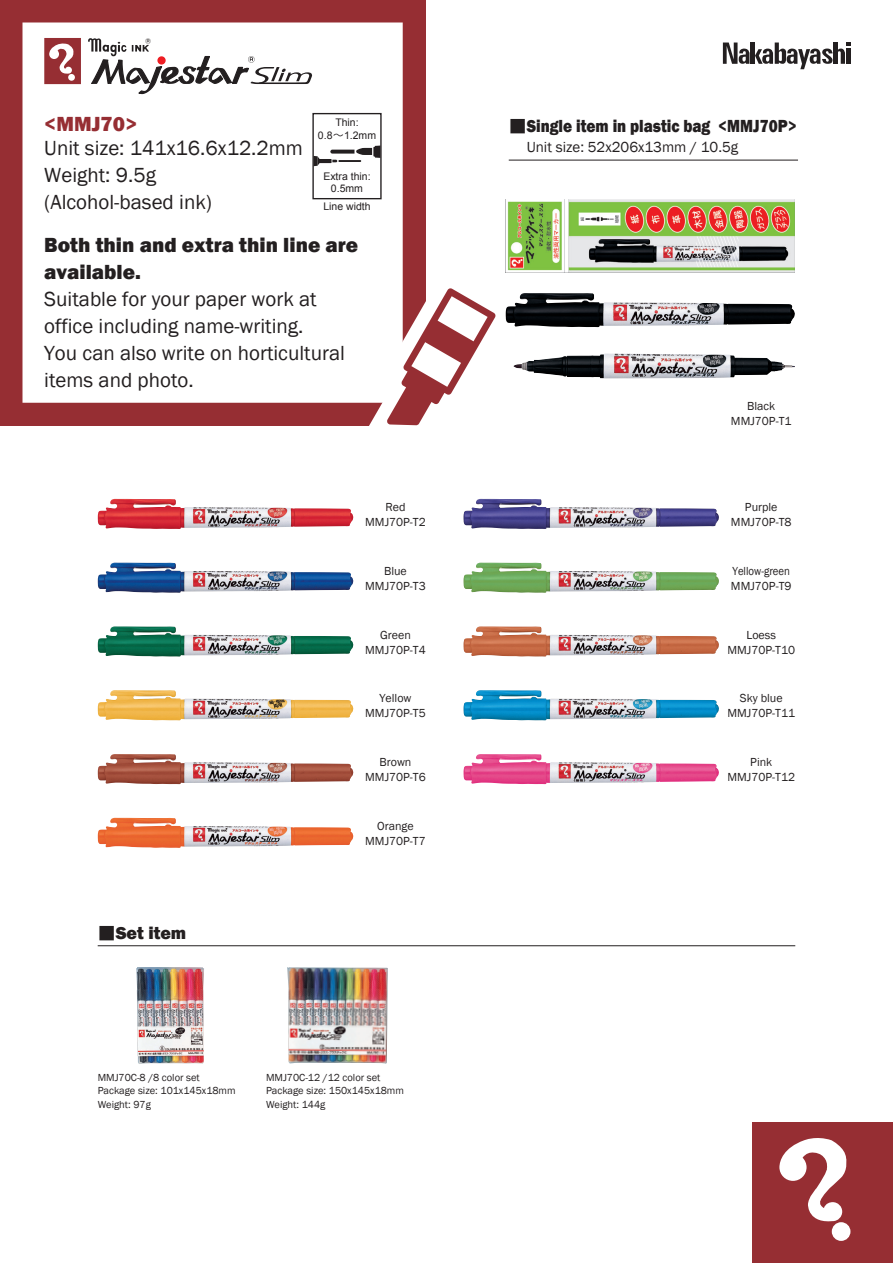
<style>
.page{position:relative;width:893px;height:1263px;background:#fff}
.page>*{position:absolute;margin:0;border:0;box-sizing:border-box;transform-origin:0 0}
.t1{font:21px/27px "Franklin Gothic";color:#231f20}
.t2{font:800 21px/27px "Franklin Gothic";color:#231f20}
.t3{font:800 21px "Franklin Gothic";color:#962e33}
.t4{font:800 18px "Franklin Gothic";color:#231f20;scale:.86 1}
.t5{font:800 18px "Franklin Gothic";color:#231f20}
.t6{font:15px "Franklin Gothic";color:#231f20}
.t7{font:12px/15px "Franklin Gothic";color:#231f20;text-align:center}
.t8{font:12px/15px "Franklin Gothic";color:#231f20;scale:.9 1}
.t9{font:10.5px/13.5px "Franklin Gothic";color:#231f20}
.t10{font:10.5px/12.1px "Arial";color:#231f20;text-align:center}
.s1{font-family:"Koz Go Pr 6 N"}
.s2{font-family:"Koz Go Pr 6 N";font-weight:400}
</style>
<div class="page">
<svg style="left:0;top:0;width:425px;height:425px"></svg>
<svg style="left:363px;top:275px;width:133px;height:151px"></svg>
<div style="left:753px;top:1123px;width:140px;height:140px;background:#962e33"></div>
<div style="left:832px;top:1222px;width:18px;height:19px;background:#fff;border-radius:50%"></div>
<svg style="left:779px;top:1138px;width:69px;height:87px"></svg>
<img style="left:287px;top:967px;width:101px;height:97px">
<img style="left:136px;top:967px;width:68px;height:97px">
<div style="left:44px;top:38px;width:37px;height:46px;background:#962e33"></div>
<div style="left:68px;top:74px;width:7px;height:7px;background:#fff;border-radius:50%"></div>
<svg style="left:49px;top:43px;width:25px;height:32px"></svg>
<svg style="left:88px;top:38px;width:225px;height:57px"></svg>
<img style="left:506px;top:293px;width:289px;height:34px">
<img style="left:513px;top:354px;width:282px;height:24px">
<hr style="left:98px;top:945px;width:697px;height:1px;background:#231f20">
<hr style="left:509px;top:160px;width:289px;height:1px;background:#231f20">
<img style="left:506px;top:199px;width:289px;height:74px">
<div style="left:312px;top:113px;width:70px;height:86px;border:1px solid #231f20"></div>
<svg style="left:314px;top:146px;width:66px;height:20px"></svg>
<img style="left:463px;top:626px;width:256px;height:30px">
<img style="left:463px;top:690px;width:256px;height:30px">
<img style="left:463px;top:754px;width:256px;height:30px">
<img style="left:463px;top:499px;width:256px;height:30px">
<img style="left:463px;top:563px;width:256px;height:30px">
<img style="left:98px;top:499px;width:255px;height:30px">
<img style="left:98px;top:563px;width:255px;height:30px">
<img style="left:98px;top:626px;width:255px;height:30px">
<img style="left:98px;top:690px;width:255px;height:30px">
<img style="left:98px;top:754px;width:255px;height:30px">
<img style="left:98px;top:818px;width:255px;height:30px">
<hr style="left:751px;top:43px;width:4px;height:21px;background:#231f20">
<svg style="left:723px;top:43px;width:26px;height:21px"></svg>
<svg style="left:755px;top:43px;width:95px;height:26px"></svg>
<h1 class="t3" style="left:44px;top:110px;width:95px">&lt;MMJ70&gt;</h1>
<h1 class="t1" style="left:44px;top:135px;width:260px">Unit size: 141x16.6x12.2mm<br>Weight: 9.5g<br>(Alcohol-based ink)</h1>
<p class="t10" style="left:318px;top:117px;width:60px">Thin:<br>0.8<span class="s1">～</span>1.2mm</p>
<p class="t10" style="left:323px;top:171px;width:49px">Extra thin:<br>0.5mm</p>
<p class="t10" style="left:323px;top:200px;width:49px">Line width</p>
<h1 class="t2" style="left:44px;top:231px;width:315px">Both thin and extra thin line are available.</h1>
<h1 class="t1" style="left:44px;top:286px;width:302px">Suitable for your paper work at office including name-writing.<br>You can also write on horticultural items and photo.</h1>
<h2 class="t5" style="left:98px;top:921px;width:90px"><span class="s2">■</span>Set item</h2>
<p class="t7" style="left:365px;top:500px;width:62px">Red<br>MMJ70P-T2</p>
<p class="t7" style="left:365px;top:564px;width:62px">Blue<br>MMJ70P-T3</p>
<p class="t7" style="left:365px;top:627px;width:62px">Green<br>MMJ70P-T4</p>
<p class="t7" style="left:365px;top:691px;width:62px">Yellow<br>MMJ70P-T5</p>
<p class="t7" style="left:365px;top:755px;width:62px">Brown<br>MMJ70P-T6</p>
<p class="t7" style="left:365px;top:819px;width:62px">Orange<br>MMJ70P-T7</p>
<p class="t9" style="left:98px;top:1071px;width:140px">MMJ70C-8 /8 color set<br>Package size: 101x145x18mm<br>Weight: 97g</p>
<p class="t9" style="left:266px;top:1071px;width:140px">MMJ70C-12 /12 color set<br>Package size: 150x145x18mm<br>Weight: 144g</p>
<h2 class="t4" style="left:509px;top:114px;width:337px"><span class="s2">■</span>Single item in plastic bag &lt;MMJ70P&gt;</h2>
<p class="t6" style="left:527px;top:137px;width:213px">Unit size: 52x206x13mm / 10.5g</p>
<p class="t7" style="left:731px;top:398px;width:62px">Black<br>MMJ70P-T1</p>
<p class="t7" style="left:731px;top:500px;width:62px">Purple<br>MMJ70P-T8</p>
<p class="t8" style="left:731px;top:564px;width:69px">Yellow-green<br>MMJ70P-T9</p>
<p class="t7" style="left:727px;top:627px;width:69px">Loess<br>MMJ70P-T10</p>
<p class="t7" style="left:727px;top:691px;width:69px">Sky blue<br>MMJ70P-T11</p>
<p class="t7" style="left:727px;top:755px;width:69px">Pink<br>MMJ70P-T12</p>
</div>
